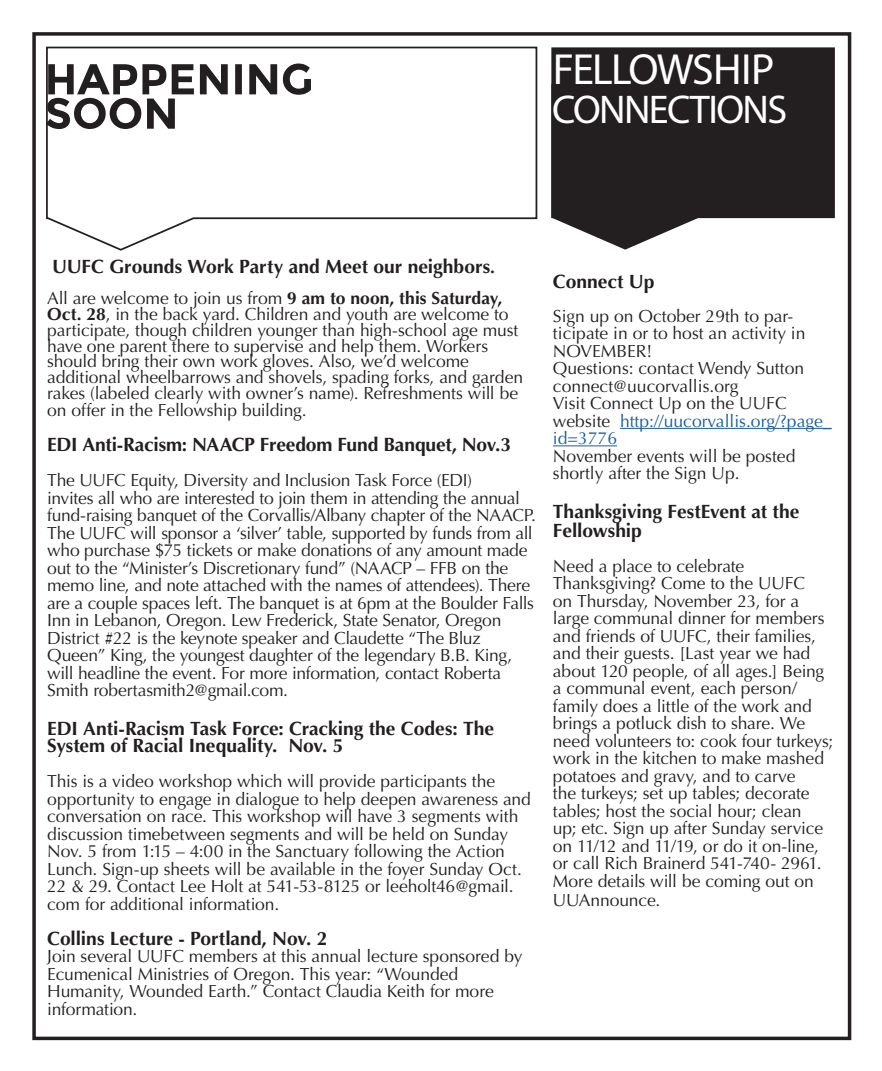
<style>
.page{position:relative;width:882px;height:1071px;background:#fff}
.page>*{position:absolute;margin:0;border:0;box-sizing:border-box;transform-origin:0 0}
.t1{font:43.75px "Myriad Pro";letter-spacing:-.04em;color:#fff}
.t2{font:40.25px "Myriad Pro";letter-spacing:-.04em;color:#fff}
.t3{font:700 19.25px/17.5px "Optima";letter-spacing:-.005em;color:#231f20}
.t4{font:17.5px/17.5px "Optima";letter-spacing:-.01em;color:#231f20}
.t5{font:17.5px/17.5px "Optima";color:#175d9e}
.s1{font-size:17.5px}
.s2{font-weight:700}
.s3{color:#231f20}
</style>
<div class="page">
<div style="left:32px;top:32px;width:819px;height:1008px;border:4px solid #231f20"></div>
<div style="left:551px;top:47px;width:284px;height:171px;background:#231f20"></div>
<svg style="left:551px;top:84px;width:148px;height:166px"></svg>
<svg style="left:46px;top:46px;width:492px;height:205px"></svg>
<svg style="left:46px;top:64px;width:265px;height:65px"></svg>
<div style="left:552px;top:94px;width:282px;height:54px;background:#231f20"></div>
<hr style="left:620px;top:428px;width:212px;height:1px;background:#175d9e">
<hr style="left:553px;top:445px;width:64px;height:1px;background:#175d9e">
<p class="t1" style="left:553px;top:43px;width:223px">FELLOWSHIP</p>
<p class="t2" style="left:552px;top:85px;width:237px">CONNECTIONS</p>
<p class="t3" style="left:52px;top:258px;width:444px">UUFC Grounds Work Party and Meet our neighbors<span class="s1">.</span></p>
<p class="t4" style="left:47px;top:291px;width:477px;line-height:15.8px">All are welcome to join us from <span class="s2">9 am to noon, this Saturday, Oct. 28</span>, in the back yard. Children and youth are welcome to participate, though children younger than high-school age must have one parent there to supervise and help them. Workers should bring their own work gloves. Also, we’d welcome additional wheelbarrows and shovels, spading forks, and garden rakes (labeled clearly with owner’s name). Refreshments will be</p>
<p class="t4" style="left:47px;top:402px;width:261px">on offer in the Fellowship building.</p>
<p class="t3" style="left:47px;top:436px;width:465px">EDI Anti-Racism: NAACP Freedom Fund Banquet, Nov.3</p>
<p class="t4" style="left:47px;top:472px;width:490px">The UUFC Equity, Diversity and Inclusion Task Force (EDI)<br>invites all who are interested to join them in attending the annual fund-raising banquet of the Corvallis/Albany chapter of the NAACP.<br>The UUFC will sponsor a ‘silver’ table, supported by funds from all who purchase $75 tickets or make donations of any amount made out to the “Minister’s Discretionary fund” (NAACP – FFB on the memo line, and note attached with the names of attendees). There are a couple spaces left. The banquet is at 6pm at the Boulder Falls Inn in Lebanon, Oregon. Lew Frederick, State Senator, Oregon District #22 is the keynote speaker and Claudette “The Bluz Queen” King, the youngest daughter of the legendary B.B. King, will headline the event. For more information, contact Roberta Smith robertasmith2@gmail.com.</p>
<p class="t3" style="left:47px;top:720px;width:448px">EDI Anti-Racism Task Force: Cracking the Codes: The<br>System of Racial Inequality. Nov. 5</p>
<p class="t4" style="left:47px;top:773px;width:485px">This is a video workshop which will provide participants the opportunity to engage in dialogue to help deepen awareness and conversation on race. This workshop will have 3 segments with discussion timebetween segments and will be held on Sunday Nov. 5 from 1:15 – 4:00 in the Sanctuary following the Action Lunch. Sign-up sheets will be available in the foyer Sunday Oct.<br>22 &amp; 29. Contact Lee Holt at 541-53-8125 or leeholt46@gmail. com for additional information.</p>
<p class="t3" style="left:47px;top:930px;width:282px">Collins Lecture - Portland, Nov. 2</p>
<p class="t4" style="left:47px;top:948px;width:477px">Join several UUFC members at this annual lecture sponsored by</p>
<p class="t4" style="left:47px;top:965px;width:448px">Ecumenical Ministries of Oregon. This year: “Wounded<br>Humanity, Wounded Earth.” Contact Claudia Keith for more information.</p>
<p class="t3" style="left:553px;top:273px;width:103px">Connect Up</p>
<p class="t4" style="left:553px;top:307px;width:254px">Sign up on October 29th to par&shy;ticipate in or to host an activity in<br>NOVEMBER!</p>
<p class="t4" style="left:553px;top:360px;width:253px">Questions: contact Wendy Sutton connect@uucorvallis.org</p>
<p class="t5" style="left:553px;top:395px;width:280px"><span class="s3">Visit Connect Up on the UUFC website</span> http://uucorvallis.org/?page_ id=3776</p>
<p class="t4" style="left:553px;top:447px;width:244px">November events will be posted shortly after the Sign Up.</p>
<p class="t3" style="left:553px;top:502px;width:248px;line-height:19.2px">Thanksgiving FestEvent at the<br>Fellowship</p>
<p class="t4" style="left:553px;top:557px;width:282px">Need a place to celebrate Thanksgiving? Come to the UUFC<br>on Thursday, November 23, for a large communal dinner for members and friends of UUFC, their families, and their guests. [Last year we had about 120 people, of all ages.] Being a communal event, each person/ family does a little of the work and brings a potluck dish to share. We need volunteers to: cook four turkeys; work in the kitchen to make mashed potatoes and gravy, and to carve<br>the turkeys; set up tables; decorate tables; host the social hour; clean<br>up; etc. Sign up after Sunday service on 11/12 and 11/19, or do it on-line, or call Rich Brainerd 541-740- 2961.<br>More details will be coming out on</p>
<p class="t4" style="left:553px;top:892px;width:109px">UUAnnounce.</p>
</div>
